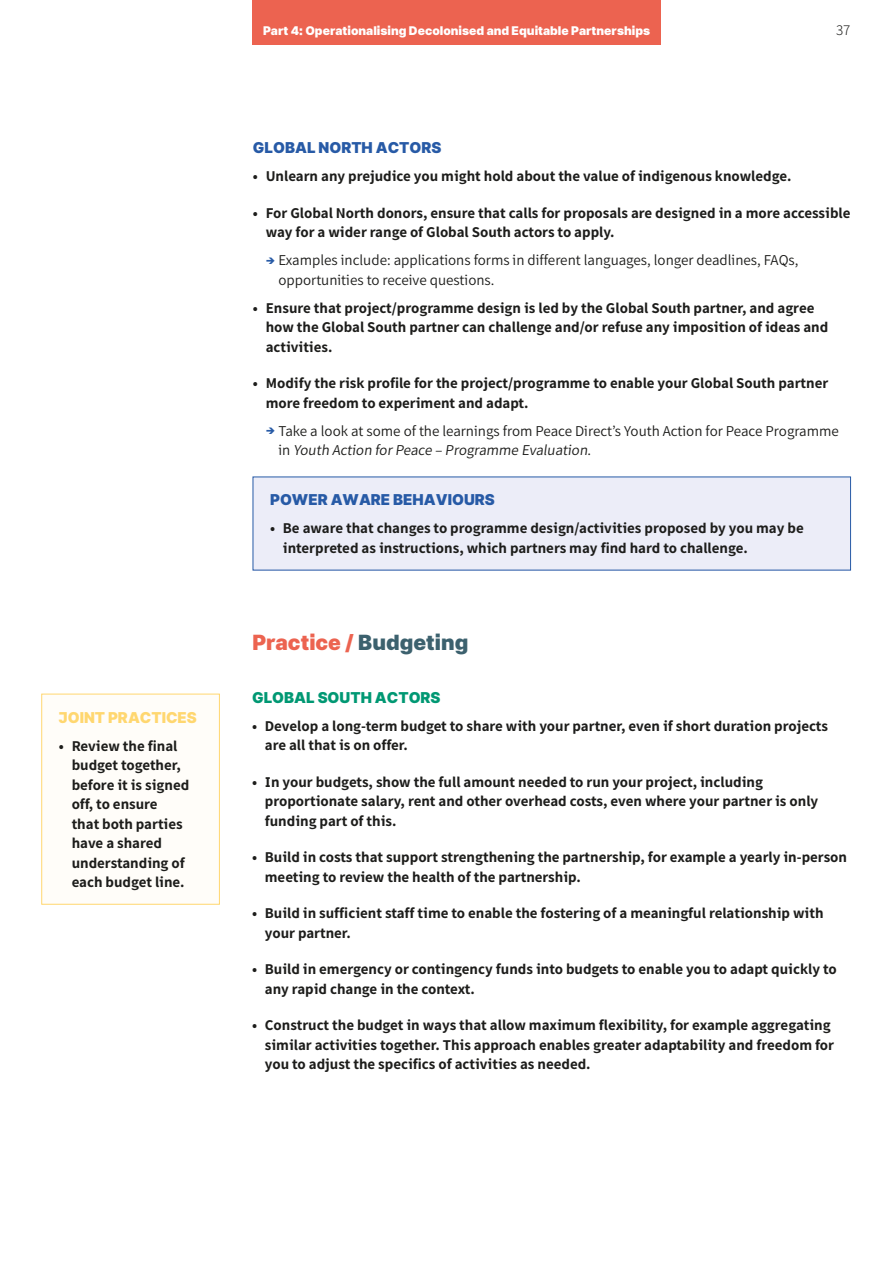
<style>
.page{position:relative;width:893px;height:1263px;background:#fff}
.page>*{position:absolute;margin:0;border:0;box-sizing:border-box;transform-origin:0 0}
._2__Headline__no_contents{font:21px "Paste";letter-spacing:.005em;color:#ec6350}
.t1{font:700 15px/19.5px "Famba";color:#1d1d1b}
.Building_Block_bullet{font:15px/19.5px "Famba";color:#1d1d1b}
.Body_Text{font:15px "Paste";color:#275aa6}
.Body_Text-2{font:15px "Paste";color:#009873}
.Body_Text-3{font:15px "Paste";color:#ffd770}
.t2{font:300 15px "Famba";color:#1d1d1b}
.t3{font:12px "Paste";color:#fff}
.s1{color:#275aa6}
.s2{font-style:italic}
.s3{color:#3c616e}
</style>
<div class="page">
<div style="left:252px;top:0;width:409px;height:45px;background:#ec6350"></div>
<div style="left:253px;top:477px;width:597px;height:93px;background:#ecedf8"></div>
<div style="left:42px;top:694px;width:177px;height:210px;background:#fffdf9"></div>
<div style="left:42px;top:694px;width:178px;height:210px;border:1px solid #ffd770"></div>
<p class="Body_Text-3" style="left:59px;top:708px;width:140px">JOINT PRACTICES</p>
<p class="t1" style="left:72px;top:735px;width:119px;text-indent:-13px">• Review the final budget together, before it is signed off, to ensure<br>that both parties have a shared understanding of each budget line.</p>
<p class="t3" style="left:263px;top:23px;width:389px">Part 4: Operationalising Decolonised and Equitable Partnerships</p>
<p class="t2" style="left:836px;top:20px;width:16px">37</p>
<p class="Body_Text" style="left:253px;top:139px;width:190px">GLOBAL NORTH ACTORS</p>
<p class="t1" style="left:253px;top:166px;width:540px">• Unlearn any prejudice you might hold about the value of indigenous knowledge.</p>
<p class="t1" style="left:266px;top:202px;width:586px;text-indent:-13px">• For Global North donors, ensure that calls for proposals are designed in a more accessible way for a wider range of Global South actors to apply.</p>
<p class="Building_Block_bullet" style="left:278px;top:250px;width:521px;text-indent:-13px"><span class="s1">➔</span> Examples include: applications forms in different languages, longer deadlines, FAQs, opportunities to receive questions.</p>
<p class="t1" style="left:266px;top:297px;width:564px;text-indent:-13px">• Ensure that project/programme design is led by the Global South partner, and agree how the Global South partner can challenge and/or refuse any imposition of ideas and activities.</p>
<p class="t1" style="left:266px;top:373px;width:564px;text-indent:-13px">• Modify the risk profile for the project/programme to enable your Global South partner more freedom to experiment and adapt.</p>
<p class="Building_Block_bullet" style="left:278px;top:420px;width:562px;text-indent:-13px"><span class="s1">➔</span> Take a look at some of the learnings from Peace Direct’s Youth Action for Peace Programme in <span class="s2">Youth Action for Peace – Programme Evaluation</span>.</p>
<p class="Body_Text" style="left:270px;top:491px;width:226px">POWER AWARE BEHAVIOURS</p>
<p class="t1" style="left:283px;top:518px;width:522px;text-indent:-13px">• Be aware that changes to programme design/activities proposed by you may be interpreted as instructions, which partners may find hard to challenge.</p>
<p class="_2__Headline__no_contents" style="left:252px;top:629px;width:218px">Practice / <span class="s3">Budgeting</span></p>
<p class="Body_Text-2" style="left:252px;top:688px;width:190px">GLOBAL SOUTH ACTORS</p>
<p class="t1" style="left:265px;top:715px;width:565px;text-indent:-13px">• Develop a long-term budget to share with your partner, even if short duration projects are all that is on offer.</p>
<p class="t1" style="left:265px;top:771px;width:555px;text-indent:-13px">• In your budgets, show the full amount needed to run your project, including proportionate salary, rent and other overhead costs, even where your partner is only funding part of this.</p>
<p class="t1" style="left:265px;top:846px;width:584px;text-indent:-13px">• Build in costs that support strengthening the partnership, for example a yearly in-person meeting to review the health of the partnership.</p>
<p class="t1" style="left:265px;top:903px;width:560px;text-indent:-13px">• Build in sufficient staff time to enable the fostering of a meaningful relationship with your partner.</p>
<p class="t1" style="left:265px;top:959px;width:573px;text-indent:-13px">• Build in emergency or contingency funds into budgets to enable you to adapt quickly to any rapid change in the context.</p>
<p class="t1" style="left:265px;top:1015px;width:571px;text-indent:-13px">• Construct the budget in ways that allow maximum flexibility, for example aggregating similar activities together. This approach enables greater adaptability and freedom for you to adjust the specifics of activities as needed.</p>
</div>
